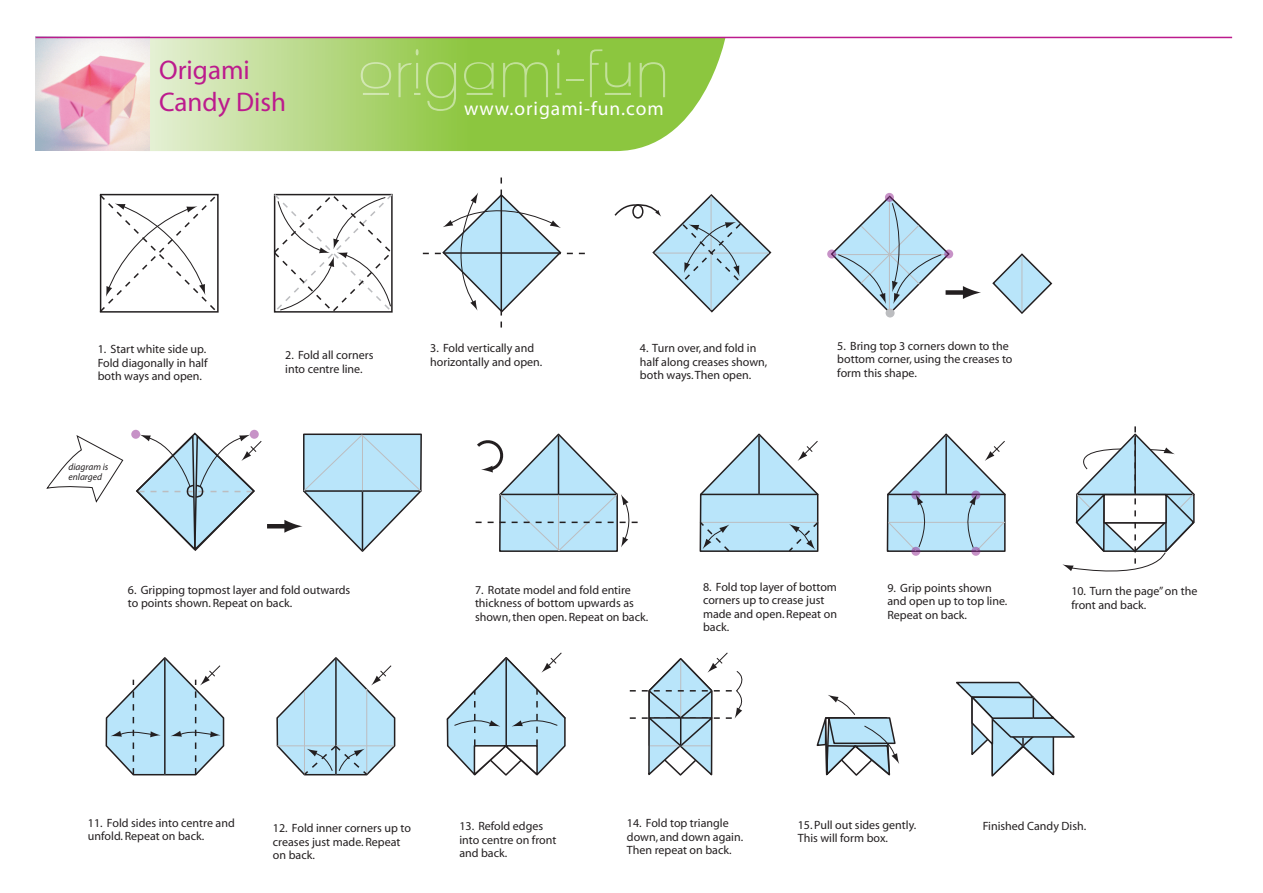
<style>
.page{position:relative;width:1263px;height:893px;background:#fff}
.page>*{position:absolute;margin:0;border:0;box-sizing:border-box;transform-origin:0 0}
.t1{font:27px/32.4px "Myriad";color:#bc1b8d}
.t2{font:19.5px "Myriad";letter-spacing:.05em;color:#fff}
.t3{font:12px/13.5px "Myriad";color:#231f20}
.t4{font:italic 9.45px/9.4px "Myriad";color:#231f20}
</style>
<div class="page">
<svg style="left:149px;top:38px;width:576px;height:113px;background:#aed578"></svg>
<img style="left:35px;top:37px;width:114px;height:114px">
<svg style="left:99px;top:193px;width:120px;height:120px"></svg>
<div style="left:945px;top:290px;width:21px;height:5px;background:#231f20"></div>
<svg style="left:963px;top:286px;width:18px;height:13px"></svg>
<hr style="left:267px;top:524px;width:21px;height:4px;background:#231f20">
<svg style="left:273px;top:193px;width:120px;height:120px"></svg>
<svg style="left:423px;top:178px;width:162px;height:150px"></svg>
<svg style="left:992px;top:253px;width:61px;height:61px"></svg>
<svg style="left:830px;top:194px;width:121px;height:121px"></svg>
<div style="left:885px;top:308px;width:9px;height:9px;background:#bcbdc0;border-radius:50%"></div>
<svg style="left:131px;top:430px;width:9px;height:9px"></svg>
<hr style="left:1021px;top:256px;width:1px;height:55px;background:#bcbdc0">
<svg style="left:46px;top:435px;width:78px;height:68px"></svg>
<svg style="left:135px;top:431px;width:127px;height:120px"></svg>
<svg style="left:284px;top:433px;width:138px;height:119px"></svg>
<hr style="left:362px;top:435px;width:1px;height:55px;background:#bcbdc0">
<hr style="left:362px;top:491px;width:1px;height:59px;background:#231f20">
<svg style="left:476px;top:433px;width:162px;height:119px"></svg>
<svg style="left:699px;top:433px;width:120px;height:119px"></svg>
<svg style="left:911px;top:547px;width:9px;height:9px"></svg>
<svg style="left:971px;top:547px;width:9px;height:9px"></svg>
<svg style="left:105px;top:657px;width:120px;height:119px"></svg>
<svg style="left:276px;top:657px;width:120px;height:119px"></svg>
<svg style="left:446px;top:652px;width:120px;height:124px"></svg>
<svg style="left:816px;top:695px;width:83px;height:81px"></svg>
<svg style="left:956px;top:681px;width:119px;height:96px"></svg>
<hr style="left:1032px;top:697px;width:2px;height:21px;background:#231f20">
<svg style="left:886px;top:433px;width:120px;height:120px"></svg>
<svg style="left:1062px;top:426px;width:133px;height:146px"></svg>
<svg style="left:630px;top:652px;width:113px;height:124px"></svg>
<svg style="left:614px;top:194px;width:158px;height:119px"></svg>
<svg style="left:885px;top:193px;width:9px;height:9px"></svg>
<svg style="left:944px;top:249px;width:9px;height:9px"></svg>
<svg style="left:827px;top:249px;width:9px;height:9px"></svg>
<svg style="left:361px;top:62px;width:30px;height:33px"></svg>
<svg style="left:416px;top:49px;width:2px;height:6px"></svg>
<svg style="left:398px;top:63px;width:22px;height:34px"></svg>
<svg style="left:426px;top:62px;width:30px;height:49px"></svg>
<svg style="left:464px;top:62px;width:30px;height:33px"></svg>
<svg style="left:503px;top:62px;width:45px;height:35px;background:#95ca4f"></svg>
<hr style="left:557px;top:63px;width:2px;height:25px;background:#fff">
<svg style="left:557px;top:49px;width:3px;height:6px"></svg>
<svg style="left:555px;top:93px;width:7px;height:2px"></svg>
<svg style="left:567px;top:79px;width:17px;height:2px"></svg>
<svg style="left:590px;top:49px;width:41px;height:48px;background:#94ca4d"></svg>
<svg style="left:640px;top:62px;width:25px;height:35px"></svg>
<hr style="left:36px;top:37px;width:1196px;height:1px;background:#bc1b8d">
<h1 class="t1" style="left:159px;top:55px;width:129px">Origami<br>Candy Dish</h1>
<h2 class="t2" style="left:464px;top:98px;width:201px">www.origami-fun.com</h2>
<p class="t3" style="left:98px;top:343px;width:111px;text-align:justify">1. Start white side up.<br>Fold diagonally in half both ways and open.</p>
<p class="t3" style="left:837px;top:340px;width:177px">5. Bring top 3 corners down to the bottom corner, using the creases to form this shape.</p>
<p class="t3" style="left:285px;top:349px;width:90px">2. Fold all corners into centre line.</p>
<p class="t3" style="left:430px;top:342px;width:114px">3. Fold vertically and horizontally and open.</p>
<p class="t3" style="left:640px;top:342px;width:129px">4. Turn over, and fold in half along creases shown, both ways. Then open.</p>
<p class="t4" style="left:68px;top:463px;width:41px">diagram is enlarged</p>
<p class="t3" style="left:128px;top:584px;width:224px">6. Gripping topmost layer and fold outwards to points shown. Repeat on back.</p>
<p class="t3" style="left:475px;top:584px;width:175px">7. Rotate model and fold entire thickness of bottom upwards as shown, then open. Repeat on back.</p>
<p class="t3" style="left:703px;top:581px;width:135px">8. Fold top layer of bottom corners up to crease just made and open. Repeat on back.</p>
<p class="t3" style="left:887px;top:581px;width:121px">9. Grip points shown and open up to top line.<br>Repeat on back.</p>
<p class="t3" style="left:1071px;top:585px;width:127px">10. Turn the page” on the front and back.</p>
<p class="t3" style="left:88px;top:817px;width:148px">11. Fold sides into centre and unfold. Repeat on back.</p>
<p class="t3" style="left:273px;top:822px;width:140px">12. Fold inner corners up to creases just made. Repeat on back.</p>
<p class="t3" style="left:459px;top:820px;width:99px">13. Refold edges into centre on front and back.</p>
<p class="t3" style="left:627px;top:817px;width:118px">14. Fold top triangle down, and down again.<br>Then repeat on back.</p>
<p class="t3" style="left:798px;top:818px;width:120px">15. Pull out sides gently.<br>This will form box.</p>
<p class="t3" style="left:983px;top:820px;width:105px">Finished Candy Dish.</p>
</div>
